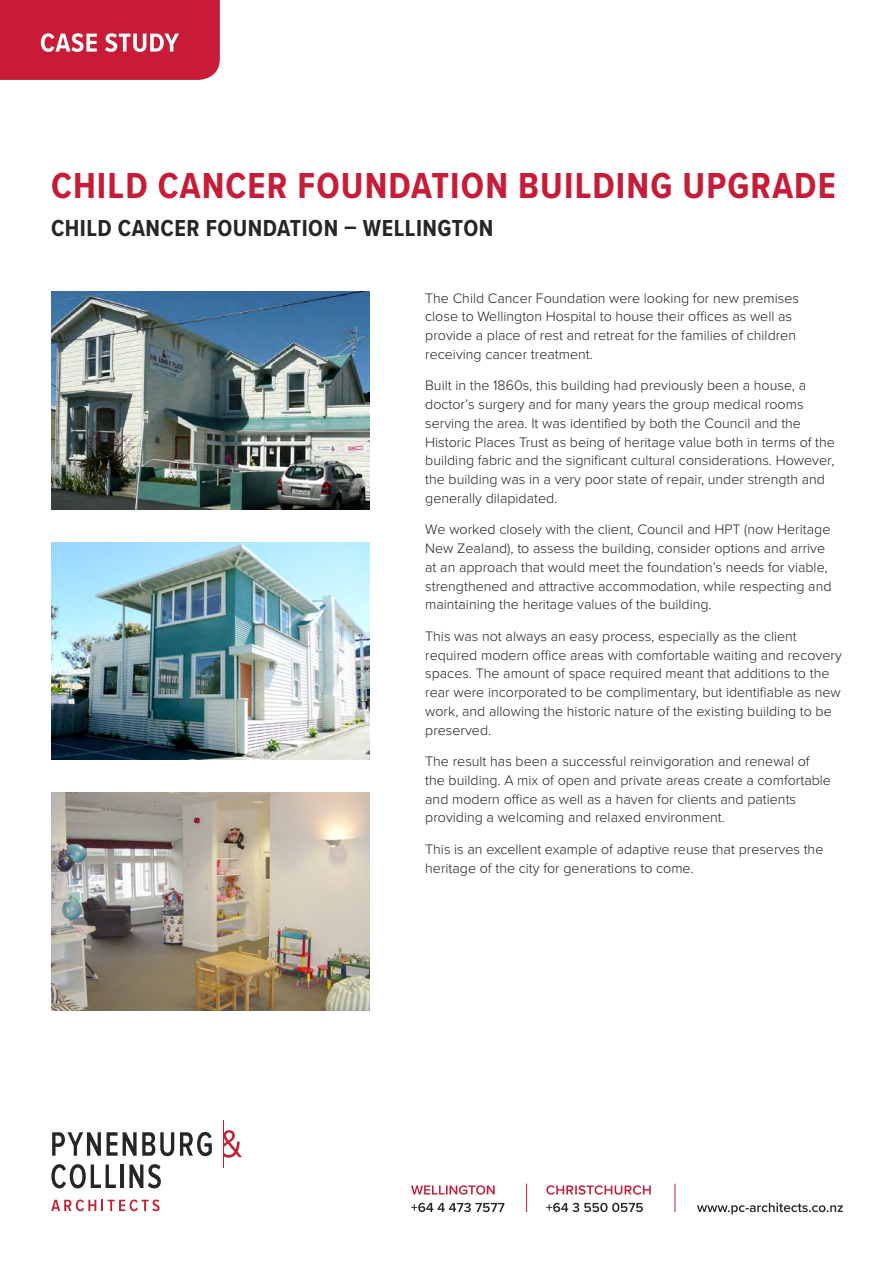
<style>
.page{position:relative;width:893px;height:1263px;background:#fff}
.page>*{position:absolute;margin:0;border:0;box-sizing:border-box;transform-origin:0 0}
.Project_Name{font:700 37.5px "Proxima Nova Cond";letter-spacing:.03em;color:#c71b37}
.Client_and_Location{font:700 24px "Proxima Nova Cond";letter-spacing:.02em;color:#242628}
.Body_Text{font:300 14.25px/18.8px "Proxima Nova";color:#231f20}
</style>
<div class="page">
<img style="left:51px;top:542px;width:319px;height:218px">
<img style="left:51px;top:291px;width:319px;height:218px">
<img style="left:51px;top:793px;width:319px;height:217px">
<svg style="left:52px;top:1132px;width:49px;height:24px"></svg>
<svg style="left:107px;top:1132px;width:67px;height:24px"></svg>
<svg style="left:180px;top:1132px;width:32px;height:24px"></svg>
<svg style="left:51px;top:1199px;width:109px;height:12px"></svg>
<svg style="left:51px;top:1164px;width:65px;height:24px"></svg>
<hr style="left:120px;top:1164px;width:4px;height:24px;background:#242628">
<svg style="left:129px;top:1164px;width:32px;height:24px"></svg>
<svg style="left:224px;top:1130px;width:18px;height:28px"></svg>
<hr style="left:223px;top:1120px;width:1px;height:48px;background:#c42032">
<svg style="left:526px;top:1184px;width:1px;height:28px"></svg>
<svg style="left:675px;top:1184px;width:1px;height:28px"></svg>
<svg style="left:546px;top:1203px;width:97px;height:9px"></svg>
<svg style="left:546px;top:1185px;width:105px;height:10px"></svg>
<svg style="left:411px;top:1203px;width:93px;height:9px"></svg>
<svg style="left:411px;top:1185px;width:84px;height:10px"></svg>
<svg style="left:697px;top:1202px;width:146px;height:12px"></svg>
<svg style="left:0;top:0;width:220px;height:80px;background:#ca2a44"></svg>
<p class="Project_Name" style="left:51px;top:158px;width:786px">CHILD CANCER FOUNDATION BUILDING UPGRADE</p>
<p class="Client_and_Location" style="left:51px;top:211px;width:444px">CHILD CANCER FOUNDATION – WELLINGTON</p>
<p class="Body_Text" style="left:425px;top:288px;width:375px">The Child Cancer Foundation were looking for new premises close to Wellington Hospital to house their offices as well as provide a place of rest and retreat for the families of children receiving cancer treatment.</p>
<p class="Body_Text" style="left:425px;top:375px;width:411px">Built in the 1860s, this building had previously been a house, a doctor’s surgery and for many years the group medical rooms serving the area. It was identified by both the Council and the Historic Places Trust as being of heritage value both in terms of the building fabric and the significant cultural considerations. However, the building was in a very poor state of repair, under strength and generally dilapidated.</p>
<p class="Body_Text" style="left:425px;top:519px;width:408px">We worked closely with the client, Council and HPT (now Heritage New Zealand), to assess the building, consider options and arrive at an approach that would meet the foundation’s needs for viable, strengthened and attractive accommodation, while respecting and maintaining the heritage values of the building.</p>
<p class="Body_Text" style="left:425px;top:626px;width:418px">This was not always an easy process, especially as the client required modern office areas with comfortable waiting and recovery spaces. The amount of space required meant that additions to the rear were incorporated to be complimentary, but identifiable as new work, and allowing the historic nature of the existing building to be preserved.</p>
<p class="Body_Text" style="left:425px;top:751px;width:407px">The result has been a successful reinvigoration and renewal of the building. A mix of open and private areas create a comfortable and modern office as well as a haven for clients and patients providing a welcoming and relaxed environment.</p>
<p class="Body_Text" style="left:425px;top:839px;width:400px">This is an excellent example of adaptive reuse that preserves the heritage of the city for generations to come.</p>
</div>
